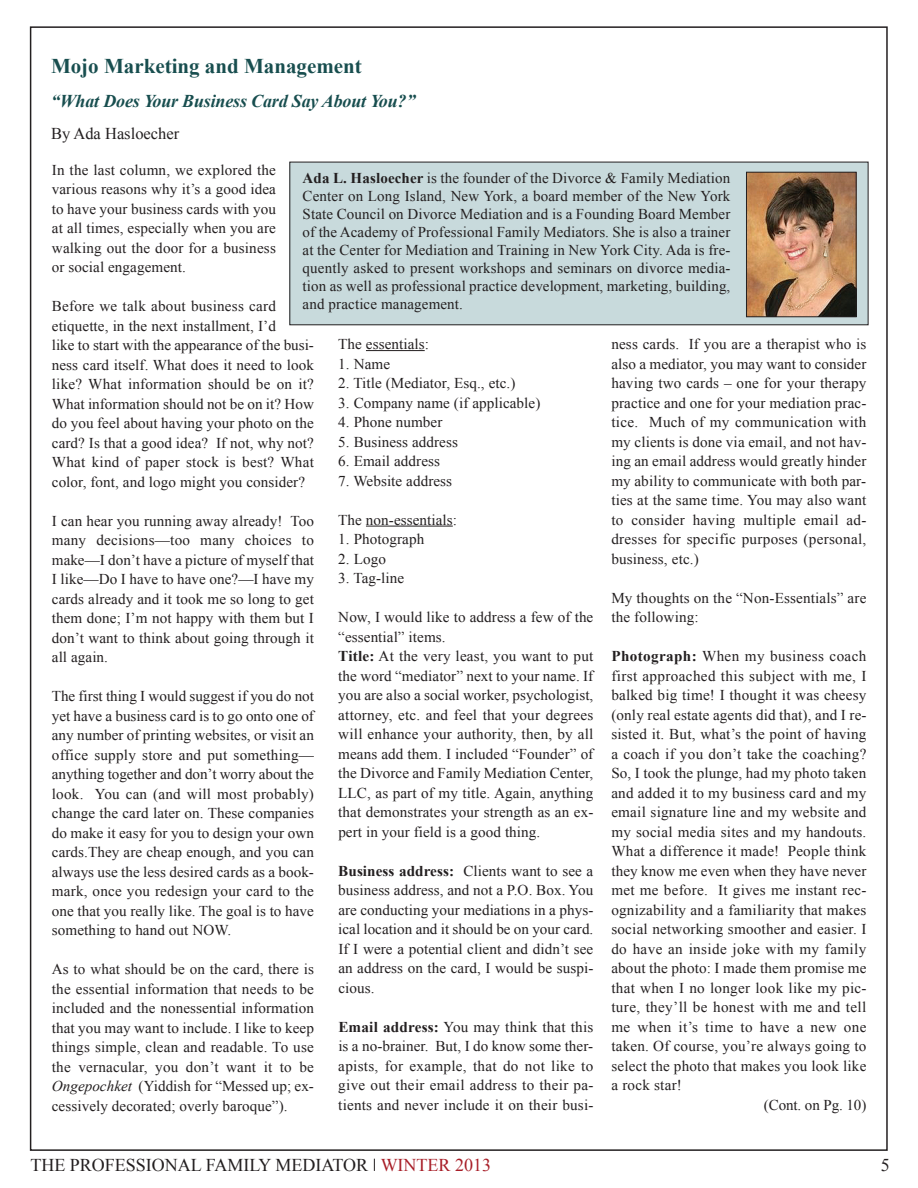
<style>
.page{position:relative;width:918px;height:1188px;background:#fff}
.page>*{position:absolute;margin:0;border:0;box-sizing:border-box;transform-origin:0 0}
.t1{font:700 21px "Times New Roman";color:#184e4f}
.t2{font:18px "Times New Roman";color:#231f20}
.t3{font:italic 700 18px "Times New Roman";letter-spacing:-.01em;color:#184e4f}
.t4{font:16.5px "Times New Roman";color:#231f20}
.t5{font:15px/19.5px "Times New Roman";letter-spacing:.01em;color:#231f20;text-align:justify}
.s1{font-style:italic}
.s2{font-weight:700}
.s3{color:#a81e28}
</style>
<div class="page">
<svg style="left:374px;top:1159px;width:1px;height:12px"></svg>
<hr style="left:366px;top:350px;width:59px;height:1px;background:#231f20">
<hr style="left:366px;top:526px;width:87px;height:1px;background:#231f20">
<div style="left:290px;top:162px;width:578px;height:163px;background:#c8dadc"></div>
<div style="left:289px;top:162px;width:579px;height:163px;border:1px solid #231f20"></div>
<img style="left:748px;top:174px;width:107px;height:141px">
<div style="left:746px;top:172px;width:111px;height:145px;border:1px solid #231f20"></div>
<h1 class="t1" style="left:51px;top:54px;width:312px">Mojo Marketing and Management</h1>
<p class="t3" style="left:51px;top:91px;width:366px">“What Does Your Business Card Say About You?”</p>
<p class="t4" style="left:51px;top:124px;width:130px">By Ada Hasloecher</p>
<p class="t5" style="left:52px;top:160px;width:226px">In the last column, we explored the various reasons why it’s a good idea to have your business cards with you at all times, especially when you are walking out the door for a business or social engagement.</p>
<p class="t5" style="left:52px;top:296px;width:264px;text-align:left">Before we talk about business card etiquette, in the next installment, I’d<br>like to start with the appearance of the busi&shy;ness card itself. What does it need to look like? What information should be on it?<br>What information should not be on it? How do you feel about having your photo on the card? Is that a good idea? If not, why not?<br>What kind of paper stock is best? What color, font, and logo might you consider?</p>
<p class="t5" style="left:52px;top:511px;width:264px">I can hear you running away already! Too many decisions—too many choices to make—I don’t have a picture of myself that I like—Do I have to have one?—I have my cards already and it took me so long to get them done; I’m not happy with them but I don’t want to think about going through it all again.</p>
<p class="t5" style="left:52px;top:686px;width:264px">The first thing I would suggest if you do not yet have a business card is to go onto one of any number of printing websites, or visit an office supply store and put something— anything together and don’t worry about the look. You can (and will most probably) change the card later on. These companies do make it easy for you to design your own cards.They are cheap enough, and you can always use the less desired cards as a book&shy;mark, once you redesign your card to the one that you really like. The goal is to have something to hand out NOW.</p>
<p class="t5" style="left:52px;top:959px;width:264px">As to what should be on the card, there is the essential information that needs to be included and the nonessential information that you may want to include. I like to keep things simple, clean and readable. To use the vernacular, you don’t want it to be <span class="s1">Ongepochket</span> (Yiddish for “Messed up; ex&shy;cessively decorated; overly baroque”).</p>
<p class="t5" style="left:303px;top:169px;width:429px;line-height:18px"><span class="s2">Ada L. Hasloecher</span> is the founder of the Divorce &amp; Family Mediation Center on Long Island, New York, a board member of the New York State Council on Divorce Mediation and is a Founding Board Member of the Academy of Professional Family Mediators. She is also a trainer at the Center for Mediation and Training in New York City. Ada is fre&shy;quently asked to present workshops and seminars on divorce media&shy;tion as well as professional practice development, marketing, building, and practice management.</p>
<p class="t5" style="left:338px;top:334px;width:92px">The essentials:</p>
<p class="t5" style="left:338px;top:354px;width:53px">1. Name</p>
<p class="t5" style="left:338px;top:373px;width:179px">2. Title (Mediator, Esq., etc.)</p>
<p class="t5" style="left:338px;top:393px;width:204px">3. Company name (if applicable)</p>
<p class="t5" style="left:338px;top:412px;width:106px">4. Phone number</p>
<p class="t5" style="left:338px;top:432px;width:121px">5. Business address</p>
<p class="t5" style="left:338px;top:451px;width:103px">6. Email address</p>
<p class="t5" style="left:338px;top:471px;width:115px">7. Website address</p>
<p class="t5" style="left:338px;top:510px;width:120px">The non-essentials:</p>
<p class="t5" style="left:338px;top:529px;width:87px">1. Photograph</p>
<p class="t5" style="left:338px;top:549px;width:49px">2. Logo</p>
<p class="t5" style="left:338px;top:568px;width:67px">3. Tag-line</p>
<p class="t5" style="left:338px;top:607px;width:257px;text-align:left">Now, I would like to address a few of the “essential” items.<br><span class="s2">Title:</span> At the very least, you want to put the word “mediator” next to your name. If you are also a social worker, psychologist, attorney, etc. and feel that your degrees will enhance your authority, then, by all means add them. I included “Founder” of the Divorce and Family Mediation Center, LLC, as part of my title. Again, anything that demonstrates your strength as an ex&shy;pert in your field is a good thing.</p>
<p class="t5" style="left:338px;top:861px;width:257px"><span class="s2">Business address:</span> Clients want to see a business address, and not a P.O. Box. You are conducting your mediations in a phys&shy;ical location and it should be on your card.<br>If I were a potential client and didn’t see an address on the card, I would be suspi&shy;cious.</p>
<p class="t5" style="left:338px;top:1017px;width:257px"><span class="s2">Email address:</span> You may think that this is a no-brainer. But, I do know some ther&shy;apists, for example, that do not like to give out their email address to their pa&shy;tients and never include it on their busi-</p>
<p class="t5" style="left:611px;top:334px;width:257px">ness cards. If you are a therapist who is also a mediator, you may want to consider having two cards – one for your therapy practice and one for your mediation prac&shy;tice. Much of my communication with my clients is done via email, and not hav&shy;ing an email address would greatly hinder my ability to communicate with both par&shy;ties at the same time. You may also want to consider having multiple email ad&shy;dresses for specific purposes (personal, business, etc.)</p>
<p class="t5" style="left:611px;top:588px;width:257px">My thoughts on the “Non-Essentials” are the following:</p>
<p class="t5" style="left:611px;top:646px;width:257px"><span class="s2">Photograph:</span> When my business coach</p>
<p class="t5" style="left:611px;top:666px;width:257px">first approached this subject with me, I</p>
<p class="t5" style="left:611px;top:685px;width:257px">balked big time! I thought it was cheesy</p>
<p class="t5" style="left:611px;top:705px;width:257px">(only real estate agents did that), and I re-</p>
<p class="t5" style="left:611px;top:724px;width:257px">sisted it. But, what’s the point of having</p>
<p class="t5" style="left:611px;top:744px;width:257px">a coach if you don’t take the coaching?</p>
<p class="t5" style="left:611px;top:763px;width:257px">So, I took the plunge, had my photo taken</p>
<p class="t5" style="left:611px;top:783px;width:257px">and added it to my business card and my</p>
<p class="t5" style="left:611px;top:802px;width:257px">email signature line and my website and</p>
<p class="t5" style="left:611px;top:822px;width:257px">my social media sites and my handouts.</p>
<p class="t5" style="left:611px;top:841px;width:257px">What a difference it made! People think</p>
<p class="t5" style="left:611px;top:861px;width:257px">they know me even when they have never</p>
<p class="t5" style="left:611px;top:880px;width:257px">met me before. It gives me instant rec-</p>
<p class="t5" style="left:611px;top:900px;width:257px">ognizability and a familiarity that makes</p>
<p class="t5" style="left:611px;top:919px;width:257px">social networking smoother and easier. I</p>
<p class="t5" style="left:611px;top:939px;width:257px">do have an inside joke with my family</p>
<p class="t5" style="left:611px;top:958px;width:257px">about the photo: I made them promise me</p>
<p class="t5" style="left:611px;top:978px;width:257px">that when I no longer look like my pic-</p>
<p class="t5" style="left:611px;top:997px;width:257px">ture, they’ll be honest with me and tell</p>
<p class="t5" style="left:611px;top:1017px;width:257px">me when it’s time to have a new one</p>
<p class="t5" style="left:611px;top:1036px;width:257px">taken. Of course, you’re always going to</p>
<p class="t5" style="left:611px;top:1056px;width:257px">select the photo that makes you look like</p>
<p class="t5" style="left:611px;top:1075px;width:72px">a rock star!</p>
<p class="t5" style="left:764px;top:1095px;width:104px">(Cont. on Pg. 10)</p>
<p class="t2" style="left:30px;top:1155px;width:462px">THE PROFESSIONAL FAMILY MEDIATOR <span class="s3">WINTER 2013</span></p>
<p class="t2" style="left:881px;top:1155px;width:10px">5</p>
</div>
